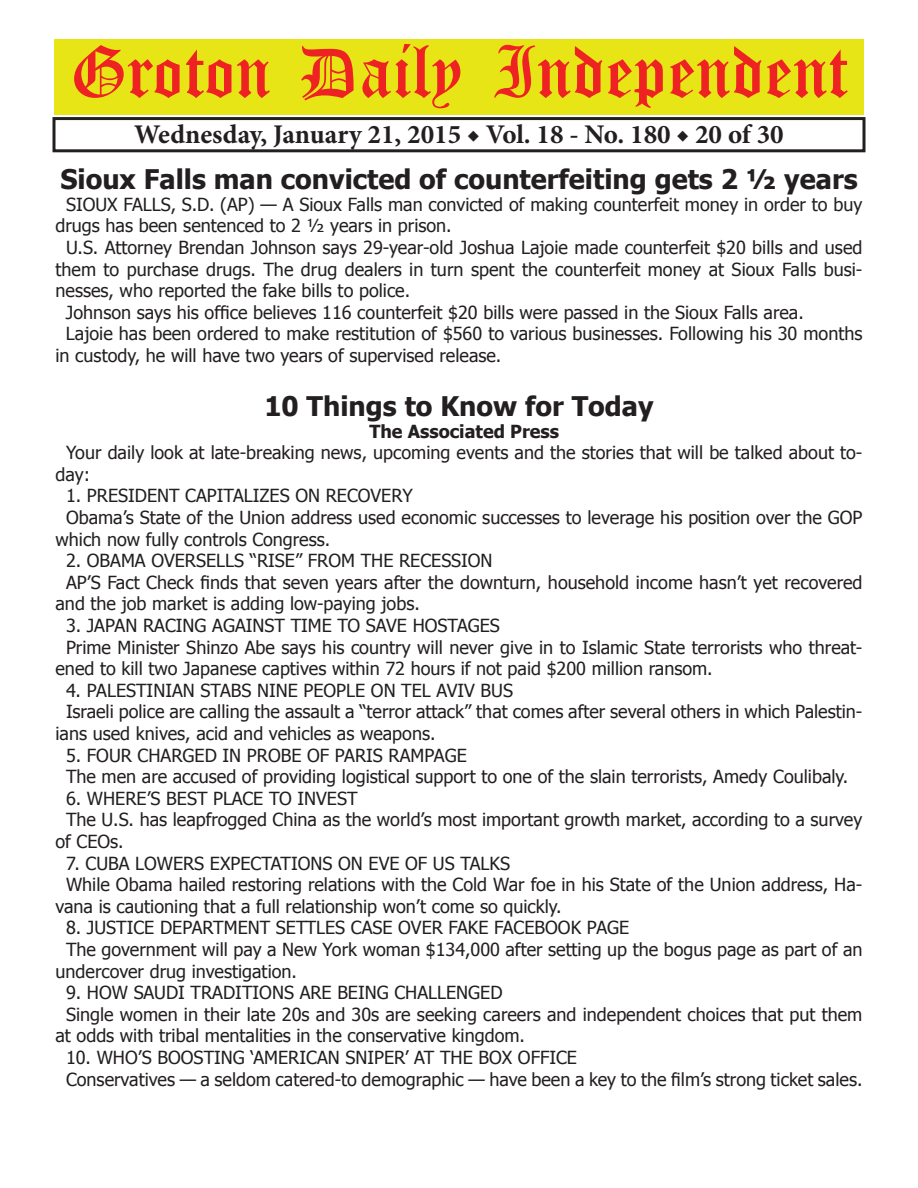
<style>
.page{position:relative;width:918px;height:1188px;background:#fff}
.page>*{position:absolute;margin:0;border:0;box-sizing:border-box;transform-origin:0 0}
.t1{font:54px "Old English Five";color:#ee2123}
.t2{font:700 27px "Tahoma";color:#231f20}
.t3{font:700 27px "Minion Pro";color:#231f20}
.t4{font:18px/21.6px "Tahoma";color:#231f20}
.t5{font:700 18px "Tahoma";color:#231f20}
</style>
<div class="page">
<div style="left:52px;top:117px;width:814px;height:35px;border:3px solid #231f20"></div>
<div style="left:54px;top:40px;width:810px;height:75px;background:#e7e515"></div>
<h1 class="t1" style="left:70px;top:47px;width:779px">Groton Daily Independent</h1>
<h2 class="t3" style="left:134px;top:116px;width:651px">Wednesday, January 21, 2015 ◆ Vol. 18 - No. 180 ◆ 20 of 30</h2>
<h2 class="t2" style="left:60px;top:160px;width:799px">Sioux Falls man convicted of counterfeiting gets 2 ½ years</h2>
<p class="t4" style="left:66px;top:193px;width:798px">SIOUX FALLS, S.D. (AP) — A Sioux Falls man convicted of making counterfeit money in order to buy</p>
<p class="t4" style="left:56px;top:214px;width:398px">drugs has been sentenced to 2 ½ years in prison.</p>
<p class="t4" style="left:66px;top:236px;width:798px">U.S. Attorney Brendan Johnson says 29-year-old Joshua Lajoie made counterfeit $20 bills and used</p>
<p class="t4" style="left:56px;top:257px;width:808px">them to purchase drugs. The drug dealers in turn spent the counterfeit money at Sioux Falls busi-</p>
<p class="t4" style="left:56px;top:279px;width:356px">nesses, who reported the fake bills to police.</p>
<p class="t4" style="left:66px;top:301px;width:739px">Johnson says his office believes 116 counterfeit $20 bills were passed in the Sioux Falls area.</p>
<p class="t4" style="left:66px;top:322px;width:798px">Lajoie has been ordered to make restitution of $560 to various businesses. Following his 30 months</p>
<p class="t4" style="left:56px;top:344px;width:447px">in custody, he will have two years of supervised release.</p>
<h2 class="t2" style="left:264px;top:387px;width:391px">10 Things to Know for Today</h2>
<p class="t5" style="left:369px;top:418px;width:191px">The Associated Press</p>
<p class="t4" style="left:56px;top:441px;width:808px;text-indent:10px">Your daily look at late-breaking news, upcoming events and the stories that will be talked about to&shy;day:</p>
<p class="t4" style="left:66px;top:484px;width:348px">1. PRESIDENT CAPITALIZES ON RECOVERY</p>
<p class="t4" style="left:66px;top:506px;width:798px">Obama’s State of the Union address used economic successes to leverage his position over the GOP</p>
<p class="t4" style="left:56px;top:527px;width:276px">which now fully controls Congress.</p>
<p class="t4" style="left:66px;top:549px;width:428px">2. OBAMA OVERSELLS “RISE” FROM THE RECESSION</p>
<p class="t4" style="left:66px;top:571px;width:798px">AP’S Fact Check finds that seven years after the downturn, household income hasn’t yet recovered</p>
<p class="t4" style="left:56px;top:592px;width:366px">and the job market is adding low-paying jobs.</p>
<p class="t4" style="left:66px;top:614px;width:435px">3. JAPAN RACING AGAINST TIME TO SAVE HOSTAGES</p>
<p class="t4" style="left:66px;top:635px;width:798px">Prime Minister Shinzo Abe says his country will never give in to Islamic State terrorists who threat-</p>
<p class="t4" style="left:56px;top:657px;width:659px">ened to kill two Japanese captives within 72 hours if not paid $200 million ransom.</p>
<p class="t4" style="left:66px;top:679px;width:449px">4. PALESTINIAN STABS NINE PEOPLE ON TEL AVIV BUS</p>
<p class="t4" style="left:66px;top:700px;width:798px">Israeli police are calling the assault a “terror attack” that comes after several others in which Palestin-</p>
<p class="t4" style="left:56px;top:722px;width:382px">ians used knives, acid and vehicles as weapons.</p>
<p class="t4" style="left:66px;top:743px;width:784px">5. FOUR CHARGED IN PROBE OF PARIS RAMPAGE<br>The men are accused of providing logistical support to one of the slain terrorists, Amedy Coulibaly.</p>
<p class="t4" style="left:66px;top:787px;width:293px">6. WHERE’S BEST PLACE TO INVEST</p>
<p class="t4" style="left:66px;top:808px;width:798px">The U.S. has leapfrogged China as the world’s most important growth market, according to a survey</p>
<p class="t4" style="left:56px;top:830px;width:70px">of CEOs.</p>
<p class="t4" style="left:66px;top:851px;width:446px">7. CUBA LOWERS EXPECTATIONS ON EVE OF US TALKS</p>
<p class="t4" style="left:66px;top:873px;width:798px">While Obama hailed restoring relations with the Cold War foe in his State of the Union address, Ha-</p>
<p class="t4" style="left:56px;top:895px;width:508px">vana is cautioning that a full relationship won’t come so quickly.</p>
<p class="t4" style="left:66px;top:916px;width:565px">8. JUSTICE DEPARTMENT SETTLES CASE OVER FAKE FACEBOOK PAGE</p>
<p class="t4" style="left:66px;top:938px;width:798px">The government will pay a New York woman $134,000 after setting up the bogus page as part of an</p>
<p class="t4" style="left:56px;top:959px;width:243px">undercover drug investigation.</p>
<p class="t4" style="left:66px;top:981px;width:438px">9. HOW SAUDI TRADITIONS ARE BEING CHALLENGED</p>
<p class="t4" style="left:66px;top:1003px;width:798px">Single women in their late 20s and 30s are seeking careers and independent choices that put them</p>
<p class="t4" style="left:56px;top:1024px;width:471px">at odds with tribal mentalities in the conservative kingdom.</p>
<p class="t4" style="left:66px;top:1046px;width:798px">10. WHO’S BOOSTING ‘AMERICAN SNIPER’ AT THE BOX OFFICE<br>Conservatives — a seldom catered-to demographic — have been a key to the film’s strong ticket sales.</p>
</div>
